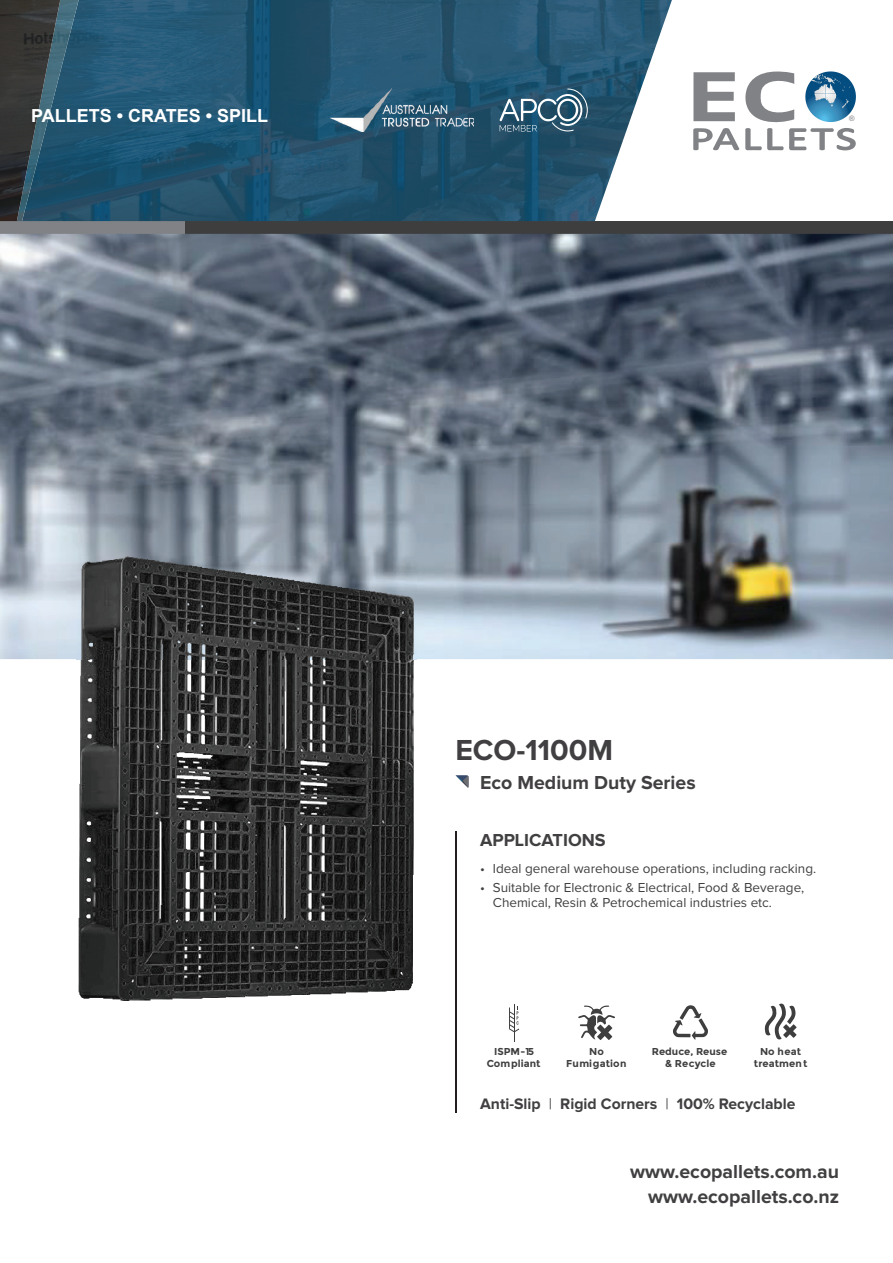
<style>
.page{position:relative;width:893px;height:1263px;background:#fff}
.page>*{position:absolute;margin:0;border:0;box-sizing:border-box;transform-origin:0 0}
.t1{font:700 30px "Proxima Nova";color:#413f41}
.t2{font:700 19.5px/24.6px "Proxima Nova";color:#413f41;text-align:right}
.t3{font:700 18px "Arial";color:#fff}
.t4{font:700 18px "Proxima Nova";color:#413f41}
.t5{font:700 15.75px "Proxima Nova";color:#413f41}
.t6{font:13.5px/15px "Proxima Nova";color:#413f41}
.t7{font:700 10.05px/12px "Montserrat";color:#3e3e3f;text-align:center}
.t8{font:7.35px "Arial";color:#818285}
.s1{font-weight:400}
</style>
<div class="page">
<div style="left:0;top:221px;width:893px;height:13px;background:#3e3e3f"></div>
<div style="left:0;top:221px;width:184px;height:13px;background:#808285"></div>
<svg style="left:693px;top:71px;width:163px;height:80px"></svg>
<img style="left:79px;top:0;width:343px;height:221px">
<img style="left:422px;top:0;width:250px;height:177px">
<img style="left:422px;top:177px;width:188px;height:44px">
<img style="left:60px;top:0;width:19px;height:221px">
<img style="left:0;top:0;width:17px;height:221px">
<img style="left:17px;top:0;width:43px;height:221px">
<svg style="left:500px;top:89px;width:88px;height:42px;background:#4c7288"></svg>
<img style="left:330px;top:88px;width:144px;height:44px">
<img style="left:0;top:234px;width:893px;height:425px">
<svg style="left:455px;top:775px;width:13px;height:13px"></svg>
<hr style="left:455px;top:831px;width:2px;height:282px;background:#231f20">
<svg style="left:673px;top:1005px;width:35px;height:35px"></svg>
<svg style="left:578px;top:1005px;width:37px;height:35px"></svg>
<svg style="left:765px;top:1003px;width:32px;height:37px"></svg>
<hr style="left:514px;top:1005px;width:1px;height:37px;background:#3e3e3f">
<svg style="left:509px;top:1006px;width:10px;height:26px"></svg>
<img style="left:77px;top:557px;width:339px;height:443px">
<h3 class="t3" style="left:31px;top:103px;width:238px">PALLETS • CRATES • SPILL</h3>
<p class="t8" style="left:849px;top:113px;width:7px">®</p>
<h1 class="t1" style="left:455px;top:736px;width:159px">ECO-1100M</h1>
<h2 class="t2" style="left:480px;top:770px;width:217px">Eco Medium Duty Series</h2>
<h3 class="t4" style="left:480px;top:831px;width:127px">APPLICATIONS</h3>
<p class="t6" style="left:480px;top:862px;width:338px">• Ideal general warehouse operations, including racking.</p>
<p class="t6" style="left:493px;top:881px;width:313px;text-indent:-13px">• Suitable for Electronic &amp; Electrical, Food &amp; Beverage,<br>Chemical, Resin &amp; Petrochemical industries etc.</p>
<p class="t7" style="left:487px;top:1045px;width:55px">ISPM-15<br>Compliant</p>
<p class="t7" style="left:566px;top:1045px;width:62px">No<br>Fumigation</p>
<p class="t7" style="left:754px;top:1045px;width:55px">No heat treatment</p>
<p class="t7" style="left:652px;top:1045px;width:77px">Reduce, Reuse &amp; Recycle</p>
<p class="t5" style="left:480px;top:1096px;width:317px">Anti-Slip <span class="s1">|</span> Rigid Corners <span class="s1">|</span> 100% Recyclable</p>
<h2 class="t2" style="left:630px;top:1160px;width:210px">www.ecopallets.com.au www.ecopallets.co.nz</h2>
</div>
